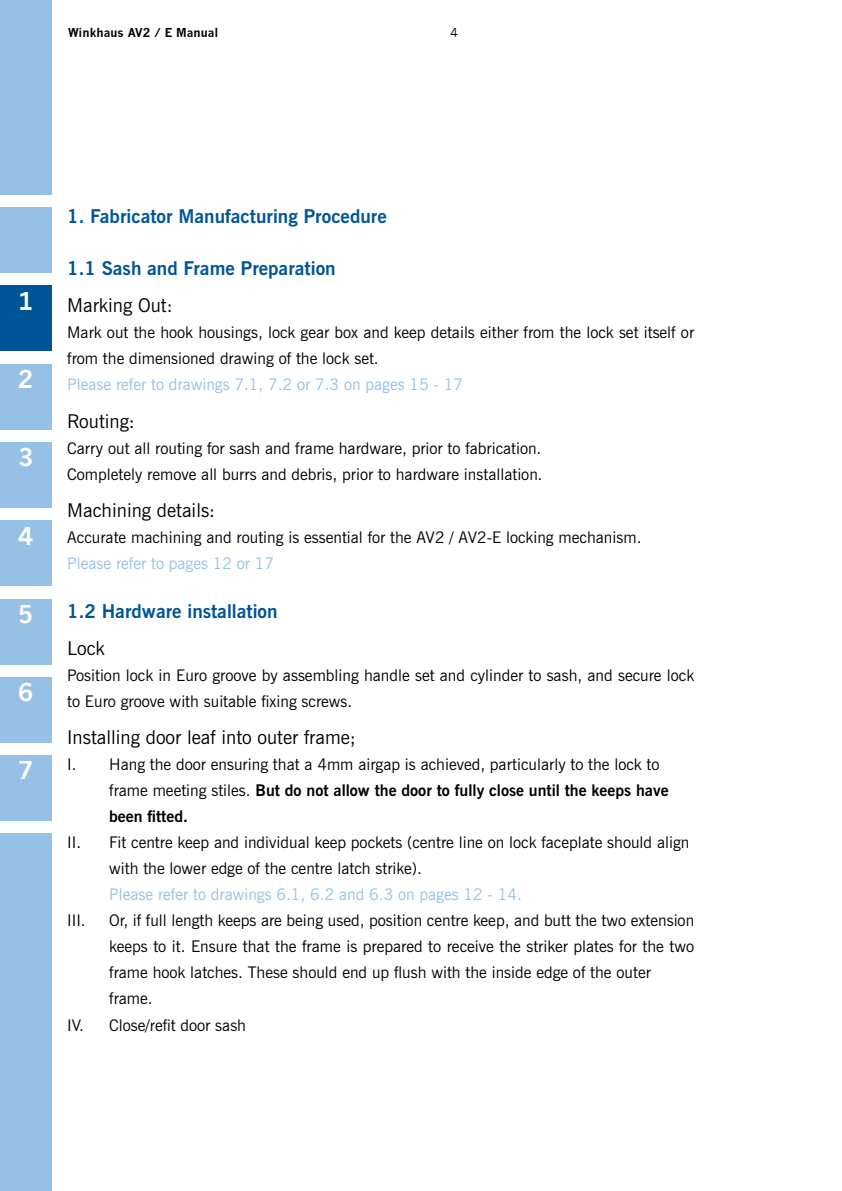
<style>
.page{position:relative;width:842px;height:1191px;background:#fff}
.page>*{position:absolute;margin:0;border:0;box-sizing:border-box;transform-origin:0 0}
.t1{font:700 24px "News Gothic";color:#fff}
.t2{font:700 19px "News Gothic BT";color:#005596}
.t3{font:19px "News Gothic BT";color:#000}
.t4{font:16px/26px "News Gothic BT";color:#000}
.t5{font:16px "News Gothic BT";color:#97c0e6}
.t6{font:700 12px "News Gothic";color:#000}
.t7{font:12px "News Gothic";color:#000}
.s1{font-weight:700}
</style>
<div class="page">
<div style="left:0;top:0;width:51px;height:194px;background:#97c0e6"></div>
<div style="left:0;top:207px;width:51px;height:66px;background:#97c0e6"></div>
<div style="left:0;top:286px;width:51px;height:65px;background:#005596"></div>
<div style="left:0;top:364px;width:51px;height:65px;background:#97c0e6"></div>
<div style="left:0;top:442px;width:51px;height:65px;background:#97c0e6"></div>
<div style="left:0;top:520px;width:51px;height:66px;background:#97c0e6"></div>
<div style="left:0;top:599px;width:51px;height:65px;background:#97c0e6"></div>
<div style="left:0;top:677px;width:51px;height:65px;background:#97c0e6"></div>
<div style="left:0;top:755px;width:51px;height:65px;background:#97c0e6"></div>
<div style="left:0;top:833px;width:51px;height:358px;background:#97c0e6"></div>
<p class="t6" style="left:68px;top:26px;width:152px">Winkhaus AV2 / E Manual</p>
<p class="t7" style="left:450px;top:26px;width:9px">4</p>
<h1 class="t1" style="left:18px;top:286px;width:16px">1</h1>
<h1 class="t1" style="left:18px;top:364px;width:16px">2</h1>
<h1 class="t1" style="left:18px;top:443px;width:16px">3</h1>
<h1 class="t1" style="left:18px;top:521px;width:16px">4</h1>
<h1 class="t1" style="left:18px;top:599px;width:16px">5</h1>
<h1 class="t1" style="left:18px;top:677px;width:16px">6</h1>
<h1 class="t1" style="left:18px;top:756px;width:16px">7</h1>
<p class="t2" style="left:67px;top:204px;width:321px">1. Fabricator Manufacturing Procedure</p>
<p class="t2" style="left:67px;top:256px;width:270px">1.1 Sash and Frame Preparation</p>
<p class="t3" style="left:67px;top:294px;width:107px">Marking Out:</p>
<p class="t4" style="left:67px;top:319px;width:628px">Mark out the hook housings, lock gear box and keep details either from the lock set itself or from the dimensioned drawing of the lock set.</p>
<p class="t5" style="left:67px;top:375px;width:397px">Please refer to drawings 7.1, 7.2 or 7.3 on pages 15 - 17</p>
<p class="t3" style="left:67px;top:409px;width:69px">Routing:</p>
<p class="t4" style="left:67px;top:435px;width:477px">Carry out all routing for sash and frame hardware, prior to fabrication.<br>Completely remove all burrs and debris, prior to hardware installation.</p>
<p class="t3" style="left:67px;top:498px;width:149px">Machining details:</p>
<p class="t4" style="left:67px;top:524px;width:576px">Accurate machining and routing is essential for the AV2 / AV2-E locking mechanism.</p>
<p class="t5" style="left:67px;top:553px;width:209px">Please refer to pages 12 or 17</p>
<p class="t2" style="left:67px;top:599px;width:212px">1.2 Hardware installation</p>
<p class="t3" style="left:67px;top:637px;width:39px">Lock</p>
<p class="t4" style="left:67px;top:662px;width:629px">Position lock in Euro groove by assembling handle set and cylinder to sash, and secure lock to Euro groove with suitable fixing screws.</p>
<p class="t3" style="left:67px;top:726px;width:290px">Installing door leaf into outer frame;</p>
<p class="t4" style="left:109px;top:751px;width:561px;text-indent:-42px">I. Hang the door ensuring that a 4mm airgap is achieved, particularly to the lock to frame meeting stiles. <span class="s1">But do not allow the door to fully close until the keeps have been fitted.</span></p>
<p class="t4" style="left:109px;top:829px;width:582px;text-indent:-42px">II. Fit centre keep and individual keep pockets (centre line on lock faceplate should align with the lower edge of the centre latch strike).</p>
<p class="t5" style="left:109px;top:885px;width:414px">Please refer to drawings 6.1, 6.2 and 6.3 on pages 12 - 14.</p>
<p class="t4" style="left:67px;top:907px;width:20px">III.</p>
<p class="t4" style="left:109px;top:907px;width:586px">Or, if full length keeps are being used, position centre keep, and butt the two extension</p>
<p class="t4" style="left:109px;top:933px;width:586px">keeps to it. Ensure that the frame is prepared to receive the striker plates for the two</p>
<p class="t4" style="left:109px;top:959px;width:543px">frame hook latches. These should end up flush with the inside edge of the outer</p>
<p class="t4" style="left:109px;top:985px;width:45px">frame.</p>
<p class="t4" style="left:67px;top:1011px;width:180px">IV. Close/refit door sash</p>
</div>
